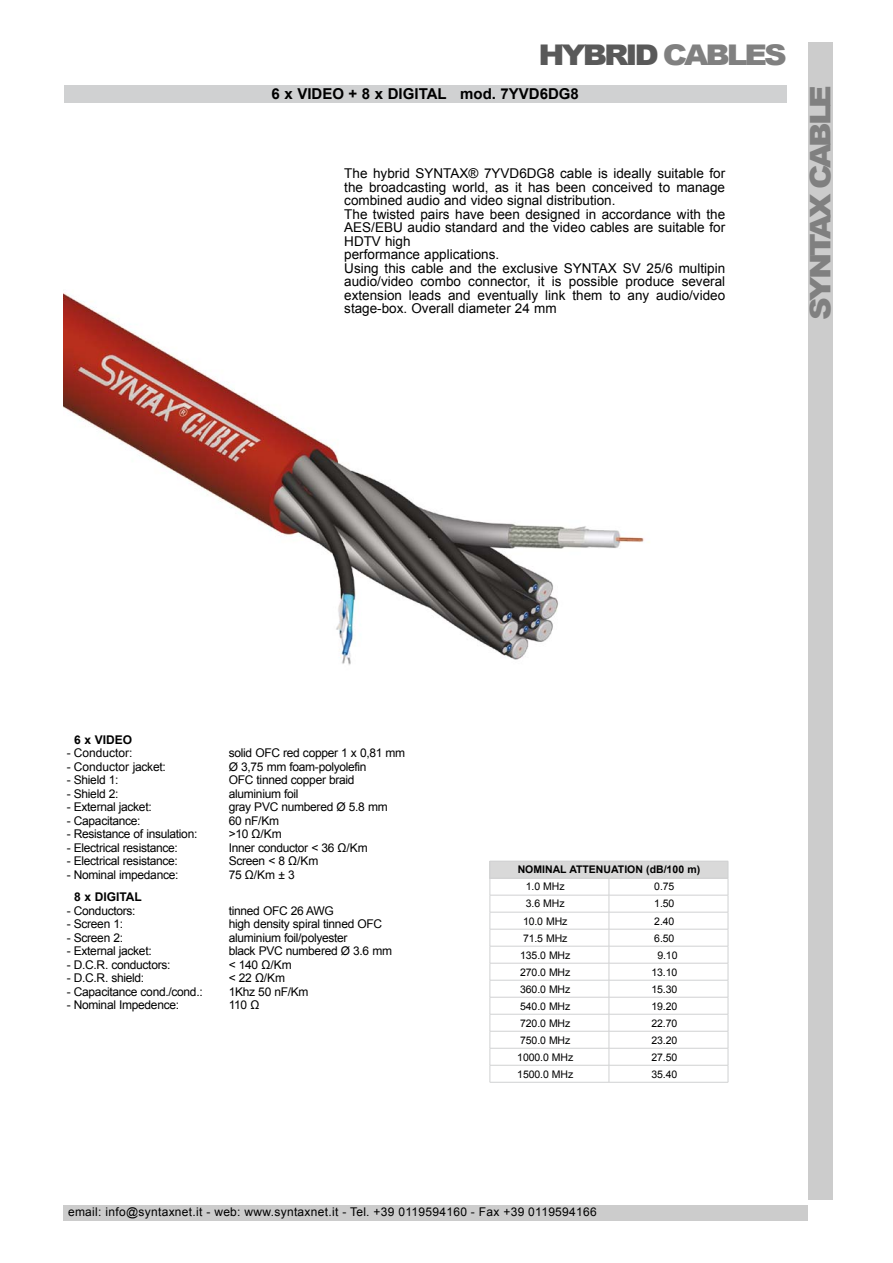
<style>
.page{position:relative;width:893px;height:1263px;background:#fff}
.page>*{position:absolute;margin:0;border:0;box-sizing:border-box;transform-origin:0 0}
.t1{font:900 28.5px "Arial";letter-spacing:-.1em;color:#595959;scale:1.1 1}
.t2{font:900 28.5px "Arial";letter-spacing:-.1em;color:#808080;scale:1.1 1}
.t3{font:700 15px "Arial";color:#000}
.t4{font:13.5px/13.5px "Arial";color:#000}
.t5{font:12px "Arial";letter-spacing:-.025em;color:#000}
.t6{font:12px "Arial";letter-spacing:.025em;color:#000}
.t7{font:12px "Arial";color:#000}
.t8{font:700 12px "Arial";color:#000}
.t9{font:10.5px "Arial";letter-spacing:-.01em;color:#000}
.t10{font:700 10.5px "Arial";color:#000}
.s1{color:#808080}
</style>
<div class="page">
<div style="left:808px;top:42px;width:25px;height:1157px;background:#ccc"></div>
<div style="left:64px;top:1204px;width:744px;height:16px;background:#ccc"></div>
<div style="left:64px;top:85px;width:723px;height:17px;background:#d0d1d2"></div>
<div style="left:490px;top:861px;width:238px;height:17px;background:#d9d9d9"></div>
<hr style="left:490px;top:861px;width:119px;height:1px;background:#d0d1d2">
<hr style="left:609px;top:861px;width:119px;height:1px;background:#d0d1d2">
<hr style="left:490px;top:878px;width:119px;height:1px;background:#d0d1d2">
<hr style="left:609px;top:878px;width:119px;height:1px;background:#d0d1d2">
<hr style="left:490px;top:895px;width:119px;height:1px;background:#d0d1d2">
<hr style="left:609px;top:895px;width:119px;height:1px;background:#d0d1d2">
<hr style="left:490px;top:912px;width:119px;height:1px;background:#d0d1d2">
<hr style="left:609px;top:912px;width:119px;height:1px;background:#d0d1d2">
<hr style="left:490px;top:929px;width:119px;height:1px;background:#d0d1d2">
<hr style="left:609px;top:929px;width:119px;height:1px;background:#d0d1d2">
<hr style="left:490px;top:946px;width:119px;height:1px;background:#d0d1d2">
<hr style="left:609px;top:946px;width:119px;height:1px;background:#d0d1d2">
<hr style="left:490px;top:963px;width:119px;height:1px;background:#d0d1d2">
<hr style="left:609px;top:963px;width:119px;height:1px;background:#d0d1d2">
<hr style="left:490px;top:980px;width:119px;height:1px;background:#d0d1d2">
<hr style="left:609px;top:980px;width:119px;height:1px;background:#d0d1d2">
<hr style="left:490px;top:997px;width:119px;height:1px;background:#d0d1d2">
<hr style="left:609px;top:997px;width:119px;height:1px;background:#d0d1d2">
<hr style="left:490px;top:1014px;width:119px;height:1px;background:#d0d1d2">
<hr style="left:609px;top:1014px;width:119px;height:1px;background:#d0d1d2">
<hr style="left:490px;top:1031px;width:119px;height:1px;background:#d0d1d2">
<hr style="left:609px;top:1031px;width:119px;height:1px;background:#d0d1d2">
<hr style="left:490px;top:1048px;width:119px;height:1px;background:#d0d1d2">
<hr style="left:609px;top:1048px;width:119px;height:1px;background:#d0d1d2">
<hr style="left:490px;top:1065px;width:119px;height:1px;background:#d0d1d2">
<svg style="left:490px;top:879px;width:1px;height:203px"></svg>
<hr style="left:609px;top:1065px;width:119px;height:1px;background:#d0d1d2">
<svg style="left:609px;top:879px;width:1px;height:203px"></svg>
<svg style="left:728px;top:861px;width:1px;height:221px"></svg>
<hr style="left:490px;top:1082px;width:119px;height:1px;background:#d0d1d2">
<hr style="left:609px;top:1082px;width:119px;height:1px;background:#d0d1d2">
<img style="left:64px;top:293px;width:586px;height:372px">
<h1 class="t1" style="left:539px;top:34px;width:227px">HYBRID <span class="s1">CABLES</span></h1>
<p class="t3" style="left:271px;top:84px;width:309px">6 x VIDEO + 8 x DIGITAL mod. 7YVD6DG8</p>
<p class="t4" style="left:344px;top:167px;width:382px">The hybrid SYNTAX® 7YVD6DG8 cable is ideally suitable for the broadcasting world, as it has been conceived to manage combined audio and video signal distribution.<br>The twisted pairs have been designed in accordance with the AES/EBU audio standard and the video cables are suitable for HDTV high<br>performance applications.<br>Using this cable and the exclusive SYNTAX SV 25/6 multipin audio/video combo connector, it is possible produce several extension leads and eventually link them to any audio/video stage-box. Overall diameter 24 mm</p>
<h1 class="t2" style="left:800px;top:320px;width:215px;rotate:-90deg">SYNTAX CABLE</h1>
<p class="t8" style="left:74px;top:731px;width:60px">6 x VIDEO</p>
<p class="t7" style="left:67px;top:745px;width:67px">- Conductor:</p>
<p class="t5" style="left:229px;top:745px;width:178px">solid OFC red copper 1 x 0,81 mm</p>
<p class="t7" style="left:67px;top:759px;width:100px">- Conductor jacket:</p>
<p class="t5" style="left:229px;top:759px;width:139px">Ø 3,75 mm foam-polyolefin</p>
<p class="t5" style="left:67px;top:772px;width:53px">- Shield 1:</p>
<p class="t5" style="left:229px;top:772px;width:127px">OFC tinned copper braid</p>
<p class="t5" style="left:67px;top:786px;width:53px">- Shield 2:</p>
<p class="t5" style="left:229px;top:786px;width:71px">aluminium foil</p>
<p class="t5" style="left:67px;top:799px;width:86px">- External jacket:</p>
<p class="t5" style="left:229px;top:799px;width:160px">gray PVC numbered Ø 5.8 mm</p>
<p class="t5" style="left:67px;top:813px;width:75px">- Capacitance:</p>
<p class="t5" style="left:229px;top:813px;width:52px">60 nF/Km</p>
<p class="t5" style="left:67px;top:826px;width:132px">- Resistance of insulation:</p>
<p class="t5" style="left:229px;top:826px;width:55px">&gt;10 Ω/Km</p>
<p class="t5" style="left:67px;top:840px;width:113px">- Electrical resistance:</p>
<p class="t5" style="left:229px;top:840px;width:141px">Inner conductor &lt; 36 Ω/Km</p>
<p class="t5" style="left:67px;top:853px;width:113px">- Electrical resistance:</p>
<p class="t5" style="left:229px;top:853px;width:91px">Screen &lt; 8 Ω/Km</p>
<p class="t5" style="left:67px;top:867px;width:113px">- Nominal impedance:</p>
<p class="t5" style="left:229px;top:867px;width:68px">75 Ω/Km ± 3</p>
<p class="t10" style="left:518px;top:863px;width:184px">NOMINAL ATTENUATION (dB/100 m)</p>
<p class="t9" style="left:526px;top:880px;width:40px">1.0 MHz</p>
<p class="t9" style="left:654px;top:880px;width:22px">0.75</p>
<p class="t9" style="left:526px;top:897px;width:40px">3.6 MHz</p>
<p class="t9" style="left:654px;top:897px;width:22px">1.50</p>
<p class="t9" style="left:523px;top:914px;width:46px">10.0 MHz</p>
<p class="t9" style="left:654px;top:914px;width:22px">2.40</p>
<p class="t9" style="left:523px;top:931px;width:46px">71.5 MHz</p>
<p class="t9" style="left:654px;top:931px;width:22px">6.50</p>
<p class="t9" style="left:520px;top:948px;width:52px">135.0 MHz</p>
<p class="t9" style="left:657px;top:948px;width:22px">9.10</p>
<p class="t9" style="left:520px;top:965px;width:52px">270.0 MHz</p>
<p class="t9" style="left:651px;top:965px;width:27px">13.10</p>
<p class="t9" style="left:520px;top:982px;width:52px">360.0 MHz</p>
<p class="t9" style="left:651px;top:982px;width:27px">15.30</p>
<p class="t9" style="left:520px;top:999px;width:52px">540.0 MHz</p>
<p class="t9" style="left:651px;top:999px;width:27px">19.20</p>
<p class="t9" style="left:520px;top:1016px;width:52px">720.0 MHz</p>
<p class="t9" style="left:651px;top:1016px;width:27px">22.70</p>
<p class="t9" style="left:520px;top:1033px;width:52px">750.0 MHz</p>
<p class="t9" style="left:651px;top:1033px;width:27px">23.20</p>
<p class="t9" style="left:517px;top:1050px;width:57px">1000.0 MHz</p>
<p class="t9" style="left:651px;top:1050px;width:27px">27.50</p>
<p class="t9" style="left:517px;top:1067px;width:57px">1500.0 MHz</p>
<p class="t9" style="left:651px;top:1067px;width:27px">35.40</p>
<p class="t8" style="left:74px;top:889px;width:69px">8 x DIGITAL</p>
<p class="t5" style="left:67px;top:902px;width:70px">- Conductors:</p>
<p class="t5" style="left:229px;top:902px;width:107px">tinned OFC 26 AWG</p>
<p class="t5" style="left:67px;top:916px;width:58px">- Screen 1:</p>
<p class="t5" style="left:229px;top:916px;width:155px">high density spiral tinned OFC</p>
<p class="t5" style="left:67px;top:929px;width:58px">- Screen 2:</p>
<p class="t5" style="left:229px;top:929px;width:120px">aluminium foil/polyester</p>
<p class="t5" style="left:67px;top:943px;width:86px">- External jacket:</p>
<p class="t5" style="left:229px;top:943px;width:165px">black PVC numbered Ø 3.6 mm</p>
<p class="t5" style="left:67px;top:956px;width:105px">- D.C.R. conductors:</p>
<p class="t5" style="left:229px;top:956px;width:64px">&lt; 140 Ω/Km</p>
<p class="t5" style="left:67px;top:970px;width:79px">- D.C.R. shield:</p>
<p class="t5" style="left:229px;top:970px;width:58px">&lt; 22 Ω/Km</p>
<p class="t5" style="left:67px;top:983px;width:137px">- Capacitance cond./cond.:</p>
<p class="t5" style="left:229px;top:983px;width:81px">1Khz 50 nF/Km</p>
<p class="t5" style="left:67px;top:997px;width:114px">- Nominal Impedence:</p>
<p class="t5" style="left:229px;top:997px;width:32px">110 Ω</p>
<p class="t6" style="left:68px;top:1203px;width:530px">email: info@syntaxnet.it - web: www.syntaxnet.it - Tel. +39 0119594160 - Fax +39 0119594166</p>
</div>
